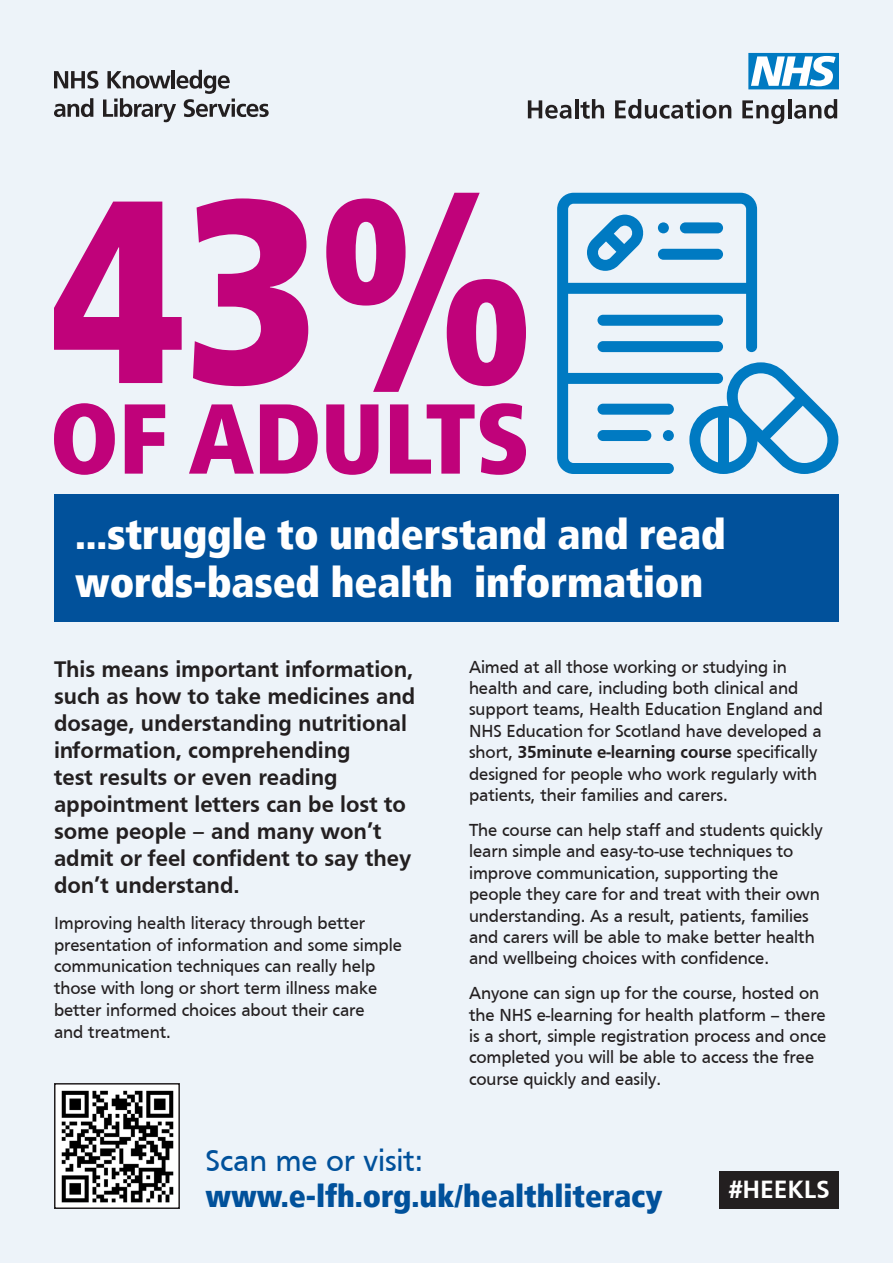
<style>
.page{position:relative;width:893px;height:1263px;background:#edf3f9}
.page>*{position:absolute;margin:0;border:0;box-sizing:border-box;transform-origin:0 0}
.t1{font:900 condensed 42px/48px "Frutiger LT";letter-spacing:-.005em;color:#fff}
.t2{font:900 condensed 31.2px/36px "Frutiger LT";letter-spacing:-.005em;color:#01519b}
.t3{font:700 25.8px "Frutiger";letter-spacing:-.005em;color:#fff}
.t4{font:700 23.25px/27px "Frutiger";letter-spacing:-.005em;color:#231f20}
.t5{font:18px/21.3px "Frutiger";letter-spacing:-.005em;color:#231f20}
.s1{font-weight:700}
.s2{font-family:"Frutiger";font-weight:400;font-stretch:normal}
</style>
<div class="page">
<svg style="left:748px;top:53px;width:91px;height:36px;background:#77b8de"></svg>
<svg style="left:528px;top:100px;width:44px;height:19px"></svg>
<hr style="left:575px;top:99px;width:3px;height:19px;background:#231f20">
<svg style="left:580px;top:99px;width:24px;height:20px"></svg>
<svg style="left:615px;top:99px;width:116px;height:20px"></svg>
<svg style="left:742px;top:100px;width:42px;height:24px"></svg>
<hr style="left:788px;top:99px;width:3px;height:19px;background:#231f20">
<svg style="left:794px;top:99px;width:43px;height:20px"></svg>
<svg style="left:54px;top:403px;width:472px;height:72px"></svg>
<svg style="left:54px;top:193px;width:472px;height:199px"></svg>
<div style="left:54px;top:494px;width:785px;height:128px;background:#01519b"></div>
<svg style="left:557px;top:193px;width:200px;height:281px"></svg>
<div style="left:597px;top:430px;width:54px;height:11px;background:#007ac2;border-radius:5px"></div>
<svg style="left:663px;top:430px;width:11px;height:11px"></svg>
<div style="left:597px;top:404px;width:77px;height:11px;background:#007ac2;border-radius:5px"></div>
<div style="left:597px;top:341px;width:126px;height:11px;background:#007ac2;border-radius:5px"></div>
<div style="left:597px;top:315px;width:126px;height:11px;background:#007ac2;border-radius:5px"></div>
<div style="left:658px;top:249px;width:65px;height:11px;background:#007ac2;border-radius:5px"></div>
<div style="left:680px;top:222px;width:43px;height:11px;background:#007ac2;border-radius:5px"></div>
<svg style="left:658px;top:222px;width:11px;height:11px"></svg>
<svg style="left:587px;top:215px;width:58px;height:56px"></svg>
<svg style="left:689px;top:362px;width:149px;height:112px"></svg>
<svg style="left:54px;top:70px;width:215px;height:52px"></svg>
<div style="left:720px;top:1171px;width:119px;height:38px;background:#231f20"></div>
<img style="left:57px;top:1086px;width:120px;height:120px">
<div style="left:54px;top:1083px;width:126px;height:126px;border:2px solid #231f20"></div>
<p class="t1" style="left:75px;top:510px;width:652px">...struggle to understand and read words-based health information</p>
<p class="t4" style="left:54px;top:655px;width:363px">This means important information, such as how to take medicines and dosage, understanding nutritional information, comprehending<br>test results or even reading appointment letters can be lost to some people – and many won’t admit or feel confident to say they don’t understand.</p>
<p class="t5" style="left:54px;top:912px;width:349px;line-height:21.8px">Improving health literacy through better presentation of information and some simple communication techniques can really help those with long or short term illness make better informed choices about their care<br>and treatment.</p>
<p class="t5" style="left:469px;top:656px;width:355px">Aimed at all those working or studying in health and care, including both clinical and support teams, Health Education England and NHS Education for Scotland have developed a short, <span class="s1">35minute e-learning course</span> specifically designed for people who work regularly with patients, their families and carers.</p>
<p class="t5" style="left:469px;top:819px;width:355px">The course can help staff and students quickly learn simple and easy-to-use techniques to improve communication, supporting the people they care for and treat with their own understanding. As a result, patients, families and carers will be able to make better health and wellbeing choices with confidence.</p>
<p class="t5" style="left:469px;top:982px;width:359px">Anyone can sign up for the course, hosted on the NHS e-learning for health platform – there is a short, simple registration process and once completed you will be able to access the free course quickly and easily.</p>
<p class="t2" style="left:205px;top:1142px;width:459px"><span class="s2">Scan me or visit: </span>www.e-lfh.org.uk/healthliteracy</p>
<p class="t3" style="left:729px;top:1175px;width:103px">#HEEKLS</p>
</div>
